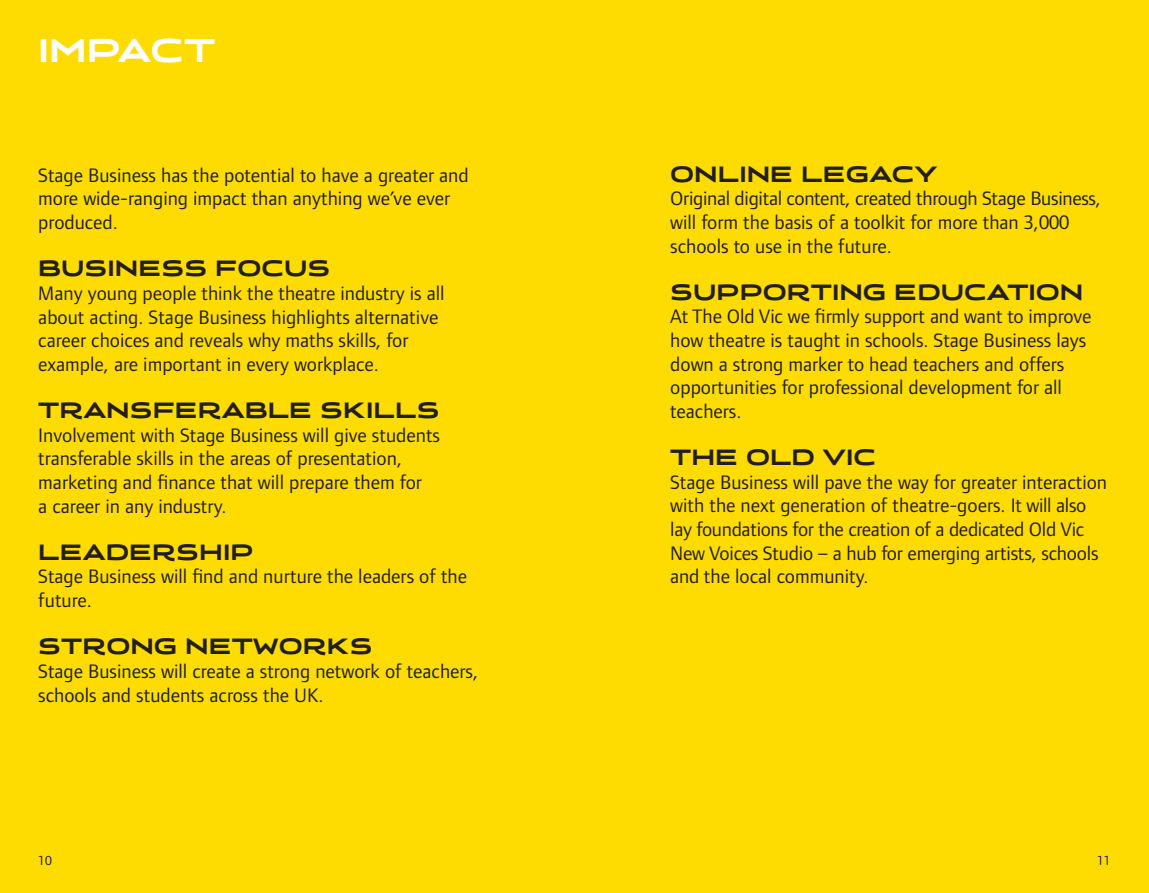
<style>
.page{position:relative;width:1149px;height:893px;background:#fff}
.page>*{position:absolute;margin:0;border:0;box-sizing:border-box;transform-origin:0 0}
.t1{font:38.25px "Spacey Brand";color:#fff}
.t2{font:25.88px "Spacey Brand";color:#231f20}
.t3{font:20.25px/23.6px "Foundry Form Sans";color:#231f20}
.t4{font:13.5px "Foundry Form Sans";color:#231f20}
</style>
<div class="page">
<div style="left:0;top:0;width:1148px;height:893px;background:#ffdc01"></div>
<p class="t1" style="left:38px;top:31px;width:178px">IMPACT</p>
<p class="t3" style="left:38px;top:163px;width:431px">Stage Business has the potential to have a greater and more wide-ranging impact than anything we’ve ever produced.</p>
<p class="t2" style="left:38px;top:256px;width:293px">BUSINESS FOCUS</p>
<p class="t3" style="left:38px;top:281px;width:407px">Many young people think the theatre industry is all about acting. Stage Business highlights alternative career choices and reveals why maths skills, for example, are important in every workplace.</p>
<p class="t2" style="left:38px;top:398px;width:402px">TRANSFERABLE SKILLS</p>
<p class="t3" style="left:38px;top:423px;width:403px">Involvement with Stage Business will give students transferable skills in the areas of presentation, marketing and finance that will prepare them for<br>a career in any industry.</p>
<p class="t2" style="left:38px;top:539px;width:217px">LEADERSHIP</p>
<p class="t3" style="left:38px;top:565px;width:430px">Stage Business will find and nurture the leaders of the future.</p>
<p class="t2" style="left:38px;top:634px;width:336px">STRONG NETWORKS</p>
<p class="t3" style="left:38px;top:659px;width:441px">Stage Business will create a strong network of teachers, schools and students across the UK.</p>
<p class="t2" style="left:670px;top:161px;width:269px">ONLINE LEGACY</p>
<p class="t3" style="left:670px;top:186px;width:432px">Original digital content, created through Stage Business, will form the basis of a toolkit for more than 3,000 schools to use in the future.</p>
<p class="t2" style="left:670px;top:279px;width:414px">SUPPORTING EDUCATION</p>
<p class="t3" style="left:670px;top:305px;width:422px">At The Old Vic we firmly support and want to improve how theatre is taught in schools. Stage Business lays down a strong marker to head teachers and offers opportunities for professional development for all teachers.</p>
<p class="t2" style="left:670px;top:445px;width:207px">THE OLD VIC</p>
<p class="t3" style="left:670px;top:470px;width:438px">Stage Business will pave the way for greater interaction with the next generation of theatre-goers. It will also lay foundations for the creation of a dedicated Old Vic New Voices Studio – a hub for emerging artists, schools and the local community.</p>
<p class="t4" style="left:38px;top:853px;width:15px">10</p>
<p class="t4" style="left:1096px;top:853px;width:15px">11</p>
</div>
